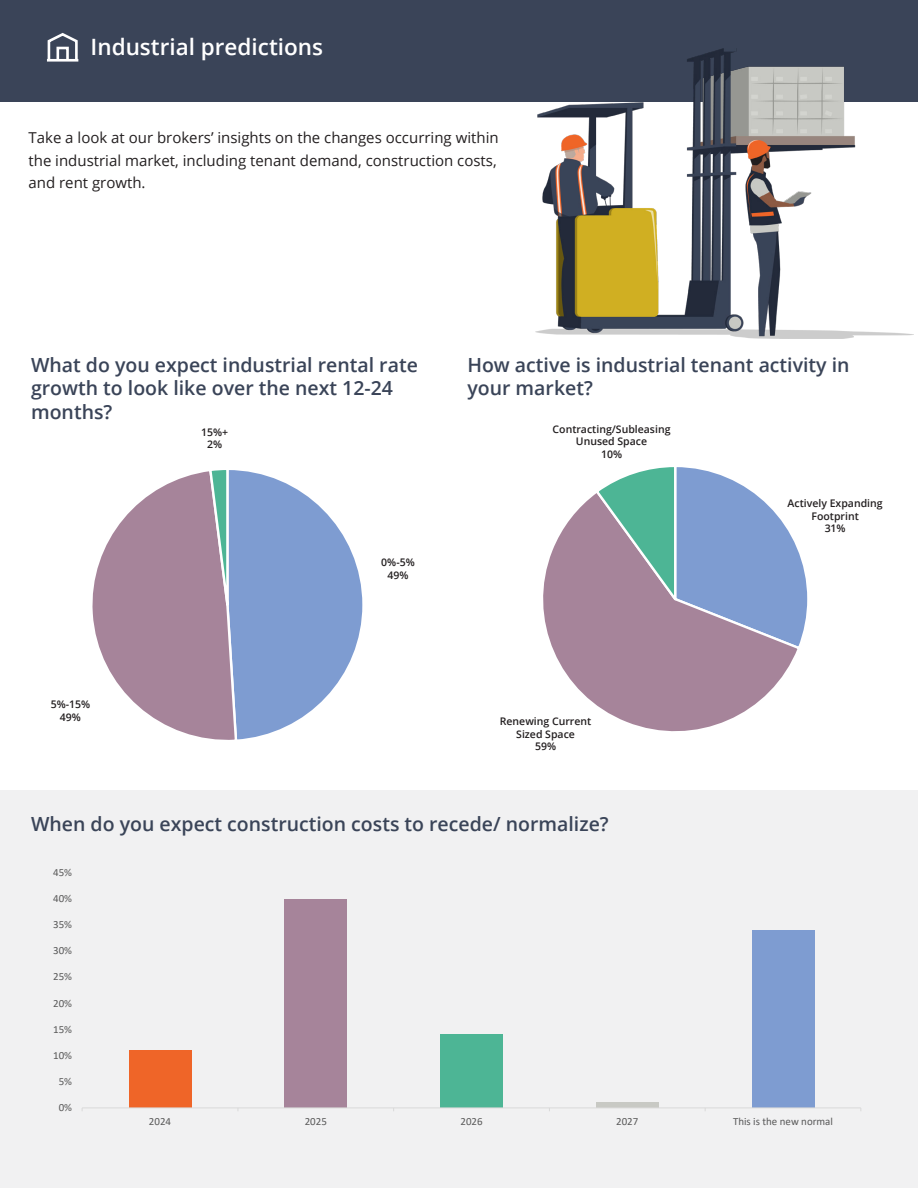
<style>
.page{position:relative;width:918px;height:1188px;background:#fff}
.page>*{position:absolute;margin:0;border:0;box-sizing:border-box;transform-origin:0 0}
.t1{font:600 22.5px "Open Sans";color:#fff}
.t2{font:600 19.5px/23.4px "Open Sans";color:#3a4458}
.Body_copy{font:15px/22.5px "Open Sans";color:#231f20}
.t3{font:10.95px "Calibri";letter-spacing:.005em;color:#595959}
.t4{font:600 10.5px "Open Sans";color:#231f20}
</style>
<div class="page">
<div style="left:0;top:791px;width:918px;height:397px;background:#f1f1f2"></div>
<div style="left:0;top:0;width:918px;height:102px;background:#3a4458"></div>
<img style="left:536px;top:49px;width:377px;height:289px">
<svg style="left:92px;top:470px;width:271px;height:270px"></svg>
<svg style="left:543px;top:495px;width:254px;height:237px"></svg>
<svg style="left:594px;top:467px;width:214px;height:184px;background:#96a6bf"></svg>
<div style="left:129px;top:1050px;width:62px;height:58px;background:#ef6528"></div>
<div style="left:285px;top:899px;width:62px;height:209px;background:#a6849a"></div>
<div style="left:440px;top:1035px;width:63px;height:73px;background:#4db595"></div>
<div style="left:596px;top:1103px;width:62px;height:5px;background:#c8c9c4"></div>
<div style="left:752px;top:930px;width:62px;height:178px;background:#7e9cd1"></div>
<hr style="left:82px;top:1108px;width:779px;height:1px;background:#d9d9d9">
<svg style="left:47px;top:33px;width:32px;height:29px"></svg>
<div style="left:56px;top:47px;width:13px;height:15px;border:3px solid #fff"></div>
<p class="t1" style="left:91px;top:32px;width:234px">Industrial predictions</p>
<p class="Body_copy" style="left:28px;top:126px;width:472px">Take a look at our brokers’ insights on the changes occurring within the industrial market, including tenant demand, construction costs, and rent growth.</p>
<p class="t2" style="left:31px;top:353px;width:388px">What do you expect industrial rental rate growth to look like over the next 12-24 months?</p>
<p class="t2" style="left:467px;top:353px;width:384px">How active is industrial tenant activity in your market?</p>
<p class="t4" style="left:51px;top:697px;width:41px">5%-15%</p>
<p class="t4" style="left:60px;top:710px;width:23px">49%</p>
<p class="t4" style="left:201px;top:425px;width:29px">15%+</p>
<p class="t4" style="left:207px;top:437px;width:17px">2%</p>
<p class="t4" style="left:381px;top:555px;width:35px">0%-5%</p>
<p class="t4" style="left:388px;top:568px;width:23px">49%</p>
<p class="t4" style="left:553px;top:422px;width:119px">Contracting/Subleasing</p>
<p class="t4" style="left:576px;top:434px;width:73px">Unused Space</p>
<p class="t4" style="left:601px;top:447px;width:23px">10%</p>
<p class="t4" style="left:500px;top:714px;width:93px">Renewing Current</p>
<p class="t4" style="left:516px;top:727px;width:60px">Sized Space</p>
<p class="t4" style="left:535px;top:739px;width:23px">59%</p>
<p class="t2" style="left:31px;top:812px;width:579px">When do you expect construction costs to recede/ normalize?</p>
<p class="t3" style="left:53px;top:865px;width:20px">45%</p>
<p class="t3" style="left:53px;top:891px;width:20px">40%</p>
<p class="t3" style="left:53px;top:917px;width:20px">35%</p>
<p class="t3" style="left:53px;top:943px;width:20px">30%</p>
<p class="t3" style="left:53px;top:969px;width:20px">25%</p>
<p class="t3" style="left:53px;top:995px;width:20px">20%</p>
<p class="t3" style="left:53px;top:1021px;width:20px">15%</p>
<p class="t3" style="left:53px;top:1048px;width:20px">10%</p>
<p class="t3" style="left:59px;top:1074px;width:15px">5%</p>
<p class="t3" style="left:59px;top:1100px;width:15px">0%</p>
<p class="t4" style="left:788px;top:496px;width:97px">Actively Expanding</p>
<p class="t4" style="left:812px;top:509px;width:49px">Footprint</p>
<p class="t4" style="left:825px;top:521px;width:23px">31%</p>
<p class="t3" style="left:149px;top:1114px;width:24px">2024</p>
<p class="t3" style="left:305px;top:1114px;width:24px">2025</p>
<p class="t3" style="left:460px;top:1114px;width:24px">2026</p>
<p class="t3" style="left:616px;top:1114px;width:24px">2027</p>
<p class="t3" style="left:733px;top:1114px;width:101px">This is the new normal</p>
</div>
